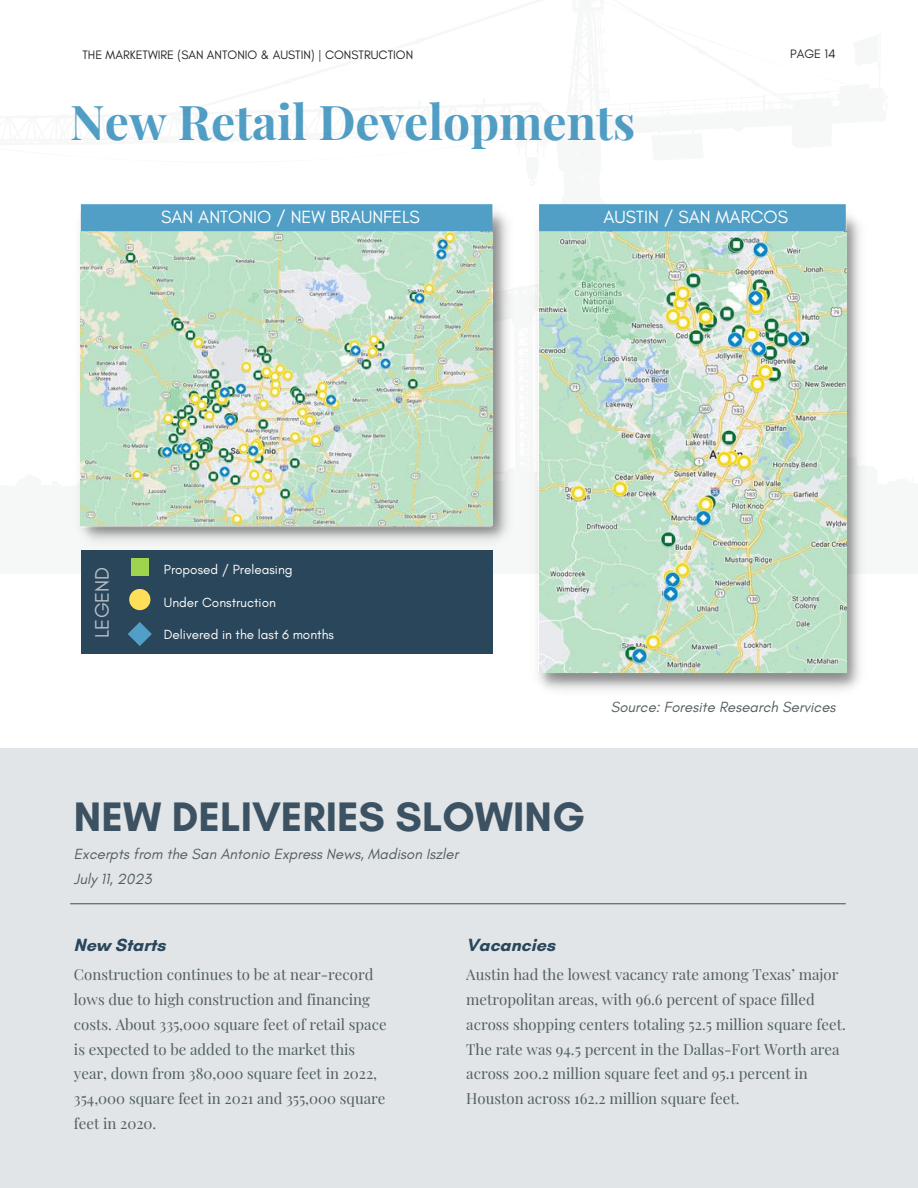
<style>
.page{position:relative;width:918px;height:1188px;background:#fff}
.page>*{position:absolute;margin:0;border:0;box-sizing:border-box;transform-origin:0 0}
.t1{font:700 48px "Playfair Display";color:#519fc6}
.t2{font:700 42px "Glacial Indifference";color:#3c5262}
.t3{font:19.95px "Glacial Indifference";color:#fffffe}
.t4{font:18px "Glacial Indifference";color:#fffffe}
.t5{font:700 18px "Glacial Indifference";color:#2a465b}
.t6{font:15px/24.8px "Playfair Display";color:#525e61}
.t7{font:italic 15px/24.8px "Glacial Indifference";color:#525e61}
.t8{font:13.5px "Glacial Indifference";color:#fffffe}
.t9{font:12.45px "Glacial Indifference";color:#222220}
</style>
<div class="page">
<div style="left:0;top:748px;width:918px;height:440px;background:#e1e5e8"></div>
<img style="left:74px;top:204px;width:439px;height:347px">
<img style="left:81px;top:231px;width:412px;height:295px">
<img style="left:533px;top:212px;width:334px;height:478px">
<img style="left:539px;top:231px;width:307px;height:441px">
<div style="left:81px;top:550px;width:411px;height:104px;background:#2a465b"></div>
<svg style="left:128px;top:622px;width:24px;height:24px"></svg>
<div style="left:131px;top:558px;width:18px;height:17px;background:#9ed44f"></div>
<div style="left:129px;top:589px;width:21px;height:21px;background:#ffde59;border-radius:50%"></div>
<div style="left:81px;top:204px;width:411px;height:27px;background:#519fc6"></div>
<div style="left:539px;top:204px;width:307px;height:27px;background:#519fc6"></div>
<hr style="left:70px;top:903px;width:776px;height:1px;background:#525e61">
<p class="t9" style="left:82px;top:47px;width:332px">THE MARKETWIRE (SAN ANTONIO &amp; AUSTIN) | CONSTRUCTION</p>
<p class="t9" style="left:790px;top:46px;width:47px">PAGE 14</p>
<h1 class="t1" style="left:70px;top:88px;width:567px">New Retail Developments</h1>
<p class="t4" style="left:161px;top:206px;width:260px">SAN ANTONIO / NEW BRAUNFELS</p>
<p class="t4" style="left:604px;top:206px;width:186px">AUSTIN / SAN MARCOS</p>
<h3 class="t3" style="left:90px;top:638px;width:73px;rotate:-90deg">LEGEND</h3>
<p class="t8" style="left:164px;top:561px;width:130px">Proposed / Preleasing</p>
<p class="t8" style="left:164px;top:594px;width:114px">Under Construction</p>
<p class="t8" style="left:164px;top:626px;width:172px">Delivered in the last 6 months</p>
<p class="t7" style="left:611px;top:695px;width:226px">Source: Foresite Research Services</p>
<h2 class="t2" style="left:74px;top:791px;width:512px">NEW DELIVERIES SLOWING</h2>
<p class="t7" style="left:74px;top:842px;width:386px">Excerpts from the San Antonio Express News, Madison Iszler<br>July 11, 2023</p>
<p class="t5" style="left:74px;top:934px;width:93px">New Starts</p>
<p class="t5" style="left:466px;top:934px;width:90px">Vacancies</p>
<p class="t6" style="left:74px;top:962px;width:314px">Construction continues to be at near-record lows due to high construction and financing costs. About 335,000 square feet of retail space is expected to be added to the market this year, down from 380,000 square feet in 2022, 354,000 square feet in 2021 and 355,000 square feet in 2020.</p>
<p class="t6" style="left:466px;top:962px;width:381px">Austin had the lowest vacancy rate among Texas’ major metropolitan areas, with 96.6 percent of space filled across shopping centers totaling 52.5 million square feet.<br>The rate was 94.5 percent in the Dallas-Fort Worth area across 200.2 million square feet and 95.1 percent in Houston across 162.2 million square feet.</p>
</div>
